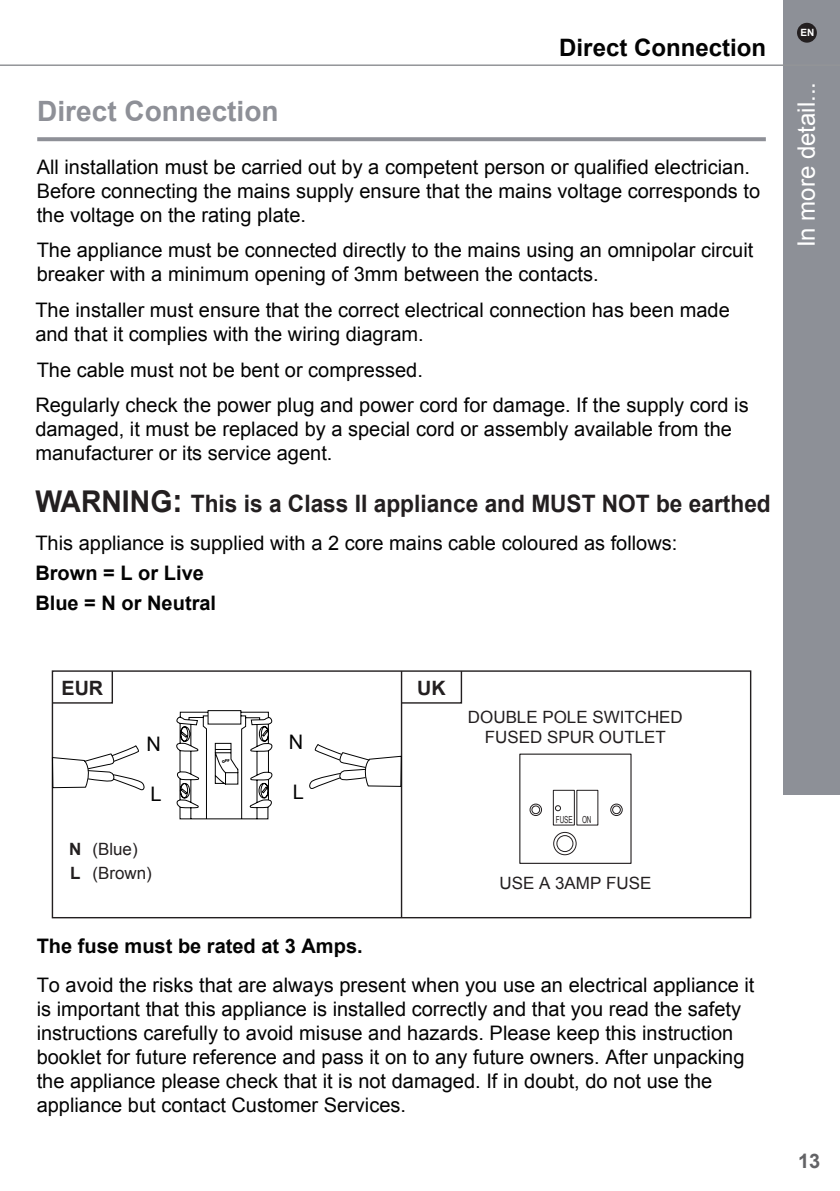
<style>
.page{position:relative;width:840px;height:1191px;background:#fff}
.page>*{position:absolute;margin:0;border:0;box-sizing:border-box;transform-origin:0 0}
.t1{font:700 28px "Arial";color:#8e9097}
.t2{font:700 24px "Arial";color:#231f20;scale:.94 1}
.t3{font:700 24px "Arial";color:#030303}
.t4{font:24px "Arial";color:#fff}
.t5{font:20px/24px "Arial";color:#030303}
.t6{font:700 20px/30px "Arial";color:#030303}
.t7{font:700 20px "Arial";color:#636366}
.t8{font:700 19.8px "Arial";color:#231f20}
.t9{font:17px/20.4px "Arial";color:#231f20;text-align:center}
.t10{font:700 17px/24px "Arial";color:#231f20}
.t11{font:700 10px "Arial";color:#fff}
.t12{font:9.8px "Arial Narrow";color:#231f20;scale:.8 1}
.s1{font-size:30px}
.s2{font-size:32px}
</style>
<div class="page">
<div style="left:782px;top:0;width:57px;height:794px;background:#8d9097"></div>
<hr style="left:0;top:64px;width:839px;height:2px;background:#939598">
<svg style="left:37px;top:137px;width:728px;height:4px;fill:#8e9097"></svg>
<div style="left:796px;top:23px;width:20px;height:20px;background:#231f20;border-radius:50%"></div>
<hr style="left:400px;top:671px;width:2px;height:246px;background:#231f20">
<svg style="left:51px;top:670px;width:63px;height:34px"></svg>
<svg style="left:400px;top:670px;width:62px;height:34px"></svg>
<svg style="left:529px;top:789px;width:93px;height:66px"></svg>
<svg style="left:309px;top:744px;width:93px;height:46px"></svg>
<svg style="left:51px;top:745px;width:94px;height:46px"></svg>
<svg style="left:176px;top:710px;width:96px;height:110px"></svg>
<h1 class="t1" style="left:37px;top:93px;width:243px">Direct Connection</h1>
<p class="t3" style="left:559px;top:32px;width:208px">Direct Connection</p>
<p class="t5" style="left:37px;top:155px;width:724px">All installation must be carried out by a competent person or qualified electrician.<br>Before connecting the mains supply ensure that the mains voltage corresponds to the voltage on the rating plate.</p>
<p class="t5" style="left:37px;top:238px;width:717px">The appliance must be connected directly to the mains using an omnipolar circuit breaker with a minimum opening of 3mm between the contacts.</p>
<p class="t5" style="left:35px;top:298px;width:695px">The installer must ensure that the correct electrical connection has been made and that it complies with the wiring diagram.</p>
<p class="t5" style="left:35px;top:352px;width:714px;line-height:35.4px">The cable must not be bent or compressed.<br>Regularly check the power plug and power cord for damage. If the supply cord is</p>
<p class="t5" style="left:35px;top:417px;width:697px">damaged, it must be replaced by a special cord or assembly available from the manufacturer or its service agent.</p>
<p class="t2" style="left:35px;top:488px;width:783px"><span class="s1">WARNING</span><span class="s2">:</span> This is a Class II appliance and MUST NOT be earthed</p>
<p class="t5" style="left:35px;top:531px;width:643px">This appliance is supplied with a 2 core mains cable coloured as follows:</p>
<p class="t6" style="left:35px;top:559px;width:182px">Brown = L or Live<br>Blue = N or Neutral</p>
<p class="t8" style="left:61px;top:675px;width:43px">EUR</p>
<p class="t8" style="left:417px;top:675px;width:30px">UK</p>
<p class="t5" style="left:146px;top:732px;width:16px">N</p>
<p class="t5" style="left:150px;top:782px;width:13px">L</p>
<p class="t10" style="left:69px;top:837px;width:14px">N<br>L</p>
<p class="t9" style="left:92px;top:837px;width:61px;line-height:24px;text-align:left">(Blue) (Brown)</p>
<p class="t5" style="left:288px;top:730px;width:16px">N</p>
<p class="t5" style="left:292px;top:779px;width:13px">L</p>
<p class="t9" style="left:467px;top:706px;width:216px">DOUBLE POLE SWITCHED<br>FUSED SPUR OUTLET</p>
<p class="t12" style="left:555px;top:812px;width:46px">FUSE ON</p>
<p class="t9" style="left:499px;top:873px;width:153px">USE A 3AMP FUSE</p>
<p class="t6" style="left:37px;top:931px;width:327px">The fuse must be rated at 3 Amps.</p>
<p class="t5" style="left:37px;top:972px;width:719px">To avoid the risks that are always present when you use an electrical appliance it is important that this appliance is installed correctly and that you read the safety instructions carefully to avoid misuse and hazards. Please keep this instruction booklet for future reference and pass it on to any future owners. After unpacking the appliance please check that it is not damaged. If in doubt, do not use the appliance but contact Customer Services.</p>
<p class="t11" style="left:800px;top:26px;width:15px">EN</p>
<p class="t4" style="left:790px;top:247px;width:167px;rotate:-90deg">In more detail...</p>
<p class="t7" style="left:797px;top:1148px;width:24px">13</p>
</div>
